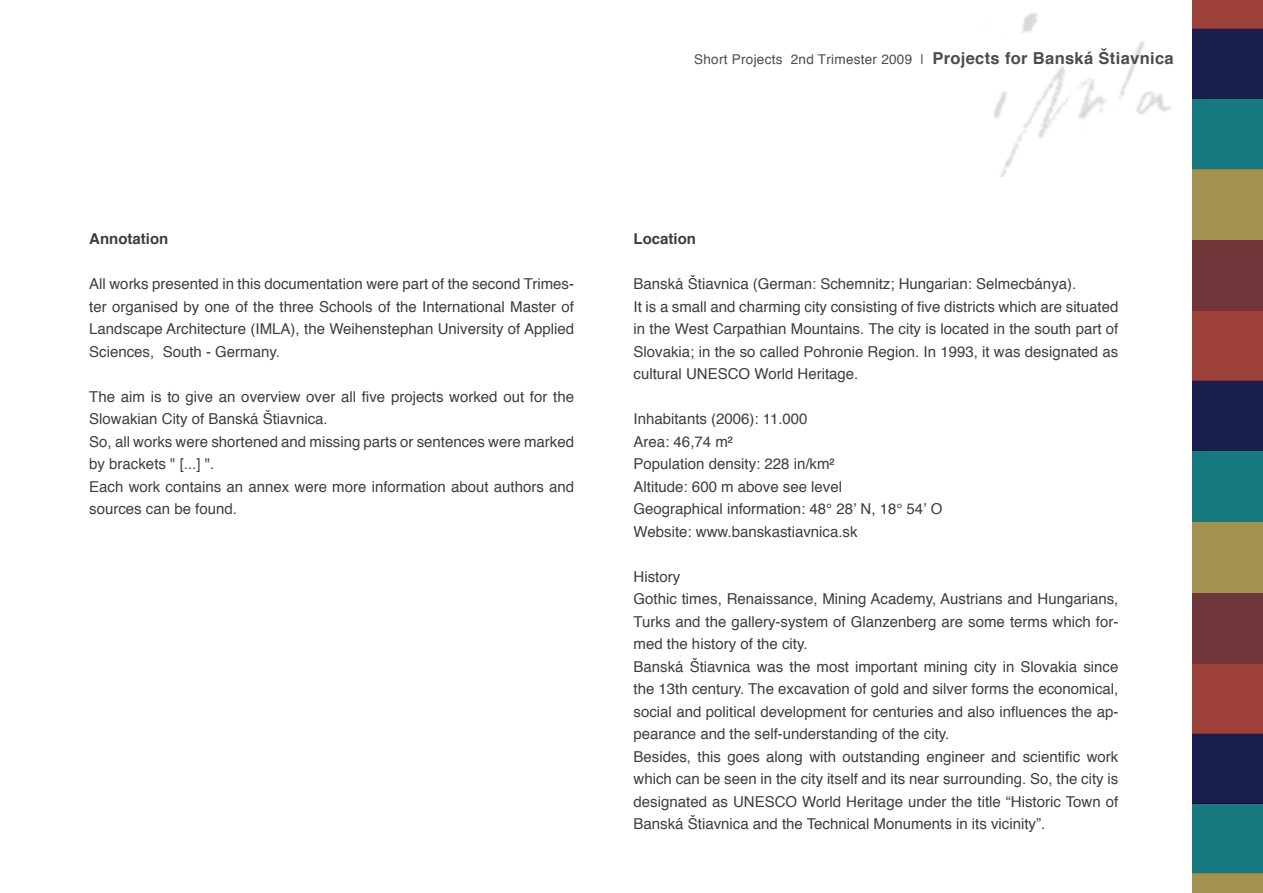
<style>
.page{position:relative;width:1263px;height:893px;background:#fff}
.page>*{position:absolute;margin:0;border:0;box-sizing:border-box;transform-origin:0 0}
.t1{font:15px/22.5px "Helvetica";color:#3e3e3f;text-align:justify}
.t2{font:700 15px "Helvetica";color:#3e3e3f}
.t3{font:13.5px "Helvetica";letter-spacing:.02em;color:#4b4c4d}
.s1{font-weight:700;font-size:16.5px}
</style>
<div class="page">
<div style="left:1193px;top:451px;width:70px;height:71px;background:#187980"></div>
<div style="left:1193px;top:804px;width:70px;height:70px;background:#187980"></div>
<div style="left:1193px;top:99px;width:70px;height:70px;background:#187980"></div>
<div style="left:1193px;top:734px;width:70px;height:70px;background:#181d4b"></div>
<div style="left:1193px;top:29px;width:70px;height:70px;background:#181d4b"></div>
<div style="left:1193px;top:380px;width:70px;height:71px;background:#181d4b"></div>
<div style="left:1193px;top:593px;width:70px;height:70px;background:#6f373a"></div>
<div style="left:1193px;top:241px;width:70px;height:70px;background:#6f373a"></div>
<div style="left:1193px;top:663px;width:70px;height:71px;background:#9d403a"></div>
<div style="left:1193px;top:0;width:70px;height:29px;background:#9d403a"></div>
<div style="left:1193px;top:310px;width:70px;height:71px;background:#9d403a"></div>
<div style="left:1193px;top:522px;width:70px;height:71px;background:#a49250"></div>
<div style="left:1193px;top:873px;width:70px;height:20px;background:#a49250"></div>
<div style="left:1193px;top:170px;width:70px;height:70px;background:#a49250"></div>
<img style="left:993px;top:13px;width:179px;height:164px">
<p class="t3" style="left:694px;top:48px;width:481px">Short Projects 2nd Trimester 2009 | <span class="s1">Projects for Banská Štiavnica</span></p>
<p class="t2" style="left:89px;top:227px;width:81px">Annotation</p>
<p class="t1" style="left:89px;top:273px;width:486px">All works presented in this documentation were part of the second Trimes&shy;ter organised by one of the three Schools of the International Master of Landscape Architecture (IMLA), the Weihenstephan University of Applied Sciences, South - Germany.</p>
<p class="t1" style="left:89px;top:385px;width:486px">The aim is to give an overview over all five projects worked out for the<br>Slowakian City of Banská Štiavnica.</p>
<p class="t1" style="left:89px;top:430px;width:486px">So, all works were shortened and missing parts or sentences were marked by brackets " [...] ".</p>
<p class="t1" style="left:89px;top:475px;width:486px">Each work contains an annex were more information about authors and sources can be found.</p>
<p class="t2" style="left:634px;top:227px;width:64px">Location</p>
<p class="t1" style="left:634px;top:273px;width:444px">Banská Štiavnica (German: Schemnitz; Hungarian: Selmecbánya).</p>
<p class="t1" style="left:634px;top:295px;width:486px">It is a small and charming city consisting of five districts which are situated in the West Carpathian Mountains. The city is located in the south part of Slovakia; in the so called Pohronie Region. In 1993, it was designated as cultural UNESCO World Heritage.</p>
<p class="t1" style="left:634px;top:408px;width:176px">Inhabitants (2006): 11.000</p>
<p class="t1" style="left:634px;top:430px;width:101px">Area: 46,74 m²</p>
<p class="t1" style="left:634px;top:453px;width:202px">Population density: 228 in/km²</p>
<p class="t1" style="left:634px;top:475px;width:210px">Altitude: 600 m above see level</p>
<p class="t1" style="left:634px;top:498px;width:310px">Geographical information: 48° 28’ N, 18° 54’ O</p>
<p class="t1" style="left:634px;top:520px;width:225px">Website: www.banskastiavnica.sk</p>
<p class="t1" style="left:634px;top:565px;width:48px">History</p>
<p class="t1" style="left:634px;top:588px;width:486px">Gothic times, Renaissance, Mining Academy, Austrians and Hungarians, Turks and the gallery-system of Glanzenberg are some terms which for&shy;med the history of the city.</p>
<p class="t1" style="left:634px;top:655px;width:486px">Banská Štiavnica was the most important mining city in Slovakia since the 13th century. The excavation of gold and silver forms the economical, social and political development for centuries and also influences the ap&shy;pearance and the self-understanding of the city.</p>
<p class="t1" style="left:634px;top:745px;width:486px">Besides, this goes along with outstanding engineer and scientific work which can be seen in the city itself and its near surrounding. So, the city is designated as UNESCO World Heritage under the title “Historic Town of Banská Štiavnica and the Technical Monuments in its vicinity”.</p>
</div>
